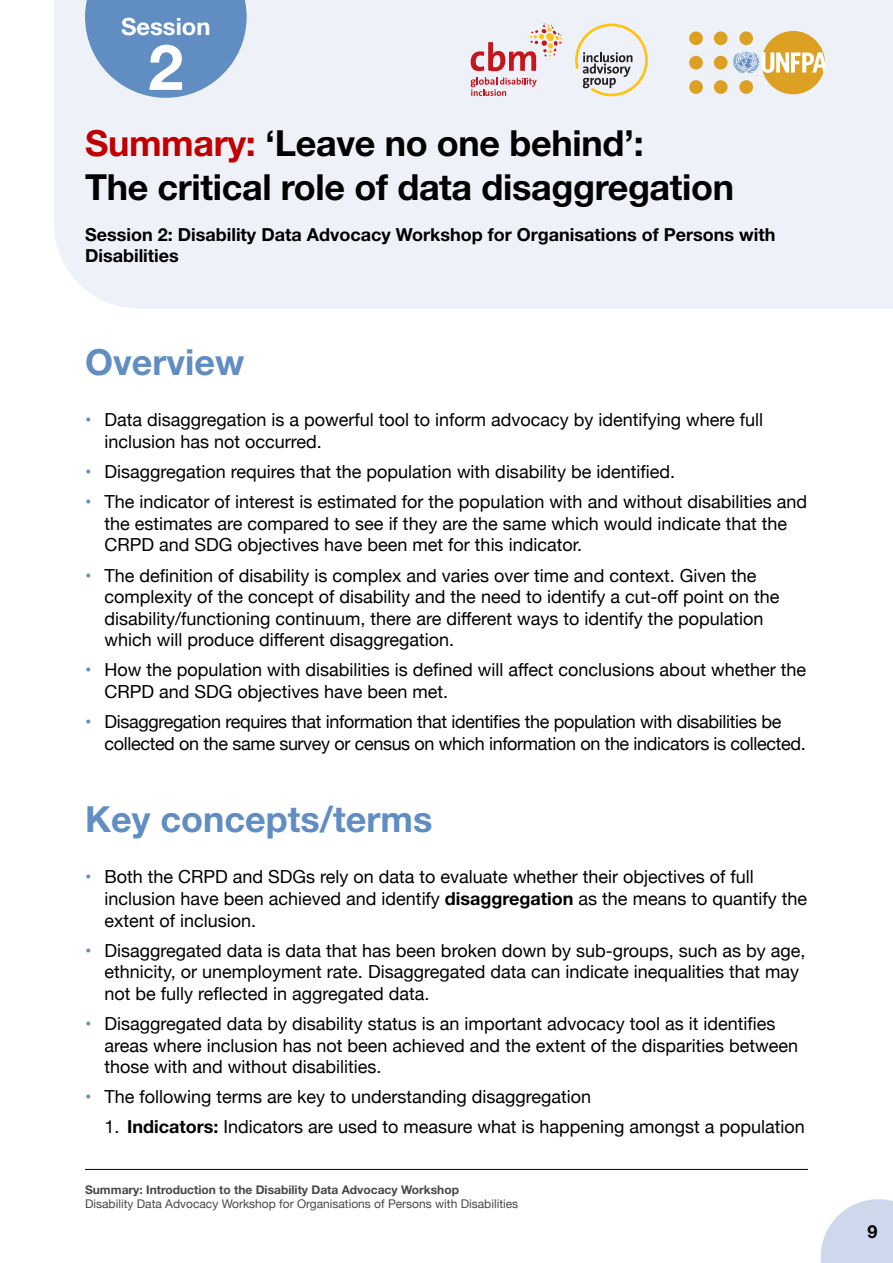
<style>
.page{position:relative;width:893px;height:1263px;background:#fff}
.page>*{position:absolute;margin:0;border:0;box-sizing:border-box;transform-origin:0 0}
.t1{font:700 63.45px "Helvetica Neue";color:#fff}
.t2{font:700 36px/43.2px "Helvetica Neue";letter-spacing:-.01em;color:#000}
.t3{font:700 36px "Helvetica Neue";color:#608dc2}
.t4{font:700 23.85px "Helvetica Neue";color:#fff}
.Bodycopy{font:18px/21.6px "Helvetica Neue";color:#000}
.Bodycopy-2{font:18px/21.6px "Helvetica Neue";letter-spacing:-.02em;color:#000}
.heading_3{font:700 18px/21.6px "Helvetica Neue";color:#000}
.t5{font:12px/14.4px "Helvetica Neue";color:#484848}
.s1{color:#c00000}
.s2{color:#608dc2}
.s3{font-weight:700}
</style>
<div class="page">
<svg style="left:821px;top:1199px;width:72px;height:64px"></svg>
<div style="left:54px;top:0;width:839px;height:309px;background:#eff1f8"></div>
<hr style="left:85px;top:1169px;width:723px;height:1px;background:#000">
<svg style="left:85px;top:0;width:162px;height:98px"></svg>
<div style="left:714px;top:56px;width:13px;height:13px;background:#dca022;border-radius:50%"></div>
<div style="left:714px;top:80px;width:13px;height:14px;background:#dca022;border-radius:50%"></div>
<div style="left:714px;top:31px;width:13px;height:14px;background:#dca022;border-radius:50%"></div>
<div style="left:689px;top:56px;width:14px;height:13px;background:#dca022;border-radius:50%"></div>
<div style="left:689px;top:80px;width:14px;height:14px;background:#dca022;border-radius:50%"></div>
<div style="left:689px;top:31px;width:14px;height:14px;background:#dca022;border-radius:50%"></div>
<svg style="left:733px;top:31px;width:92px;height:63px"></svg>
<svg style="left:575px;top:24px;width:73px;height:72px"></svg>
<svg style="left:471px;top:24px;width:92px;height:47px"></svg>
<svg style="left:471px;top:77px;width:66px;height:19px"></svg>
<p class="t4" style="left:121px;top:11px;width:91px">Session</p>
<p class="t1" style="left:148px;top:28px;width:37px">2</p>
<h3 class="t2" style="left:85px;top:121px;width:651px"><span class="s1">Summary:</span> ‘Leave no one behind’:<br>The critical role of data disaggregation</h3>
<p class="heading_3" style="left:85px;top:223px;width:692px">Session 2: Disability Data Advocacy Workshop for Organisations of Persons with<br>Disabilities</p>
<h4 class="t3" style="left:85px;top:340px;width:161px">Overview</h4>
<p class="Bodycopy" style="left:105px;top:410px;width:660px;text-indent:-20px"><span class="s2">•</span> Data disaggregation is a powerful tool to inform advocacy by identifying where full inclusion has not occurred.</p>
<p class="Bodycopy" style="left:85px;top:462px;width:591px"><span class="s2">•</span> Disaggregation requires that the population with disability be identified.</p>
<p class="Bodycopy" style="left:105px;top:492px;width:704px;text-indent:-20px"><span class="s2">•</span> The indicator of interest is estimated for the population with and without disabilities and the estimates are compared to see if they are the same which would indicate that the<br>CRPD and SDG objectives have been met for this indicator.</p>
<p class="Bodycopy" style="left:105px;top:565px;width:676px;text-indent:-19px"><span class="s2">•</span> The definition of disability is complex and varies over time and context. Given the complexity of the concept of disability and the need to identify a cut-off point on the disability/functioning continuum, there are different ways to identify the population which will produce different disaggregation.</p>
<p class="Bodycopy" style="left:105px;top:660px;width:703px;text-indent:-20px"><span class="s2">•</span> How the population with disabilities is defined will affect conclusions about whether the<br>CRPD and SDG objectives have been met.</p>
<p class="Bodycopy-2" style="left:105px;top:712px;width:703px;text-indent:-19px"><span class="s2">•</span> Disaggregation requires that information that identifies the population with disabilities be collected on the same survey or census on which information on the indicators is collected.</p>
<h4 class="t3" style="left:85px;top:796px;width:349px">Key concepts/terms</h4>
<p class="Bodycopy" style="left:105px;top:867px;width:704px;text-indent:-20px"><span class="s2">•</span> Both the CRPD and SDGs rely on data to evaluate whether their objectives of full inclusion have been achieved and identify <span class="s3">disaggregation</span> as the means to quantify the extent of inclusion.</p>
<p class="Bodycopy" style="left:105px;top:940px;width:702px;text-indent:-19px"><span class="s2">•</span> Disaggregated data is data that has been broken down by sub-groups, such as by age, ethnicity, or unemployment rate. Disaggregated data can indicate inequalities that may not be fully reflected in aggregated data.</p>
<p class="Bodycopy" style="left:105px;top:1014px;width:695px;text-indent:-20px"><span class="s2">•</span> Disaggregated data by disability status is an important advocacy tool as it identifies areas where inclusion has not been achieved and the extent of the disparities between those with and without disabilities.</p>
<p class="Bodycopy" style="left:85px;top:1087px;width:508px"><span class="s2">•</span> The following terms are key to understanding disaggregation</p>
<p class="Bodycopy" style="left:105px;top:1117px;width:702px">1. <span class="s3">Indicators:</span> Indicators are used to measure what is happening amongst a population</p>
<p class="t5" style="left:85px;top:1183px;width:435px"><span class="s3">Summary: Introduction to the Disability Data Advocacy Workshop<br></span>Disability Data Advocacy Workshop for Organisations of Persons with Disabilities</p>
<p class="heading_3" style="left:867px;top:1220px;width:12px">9</p>
</div>
